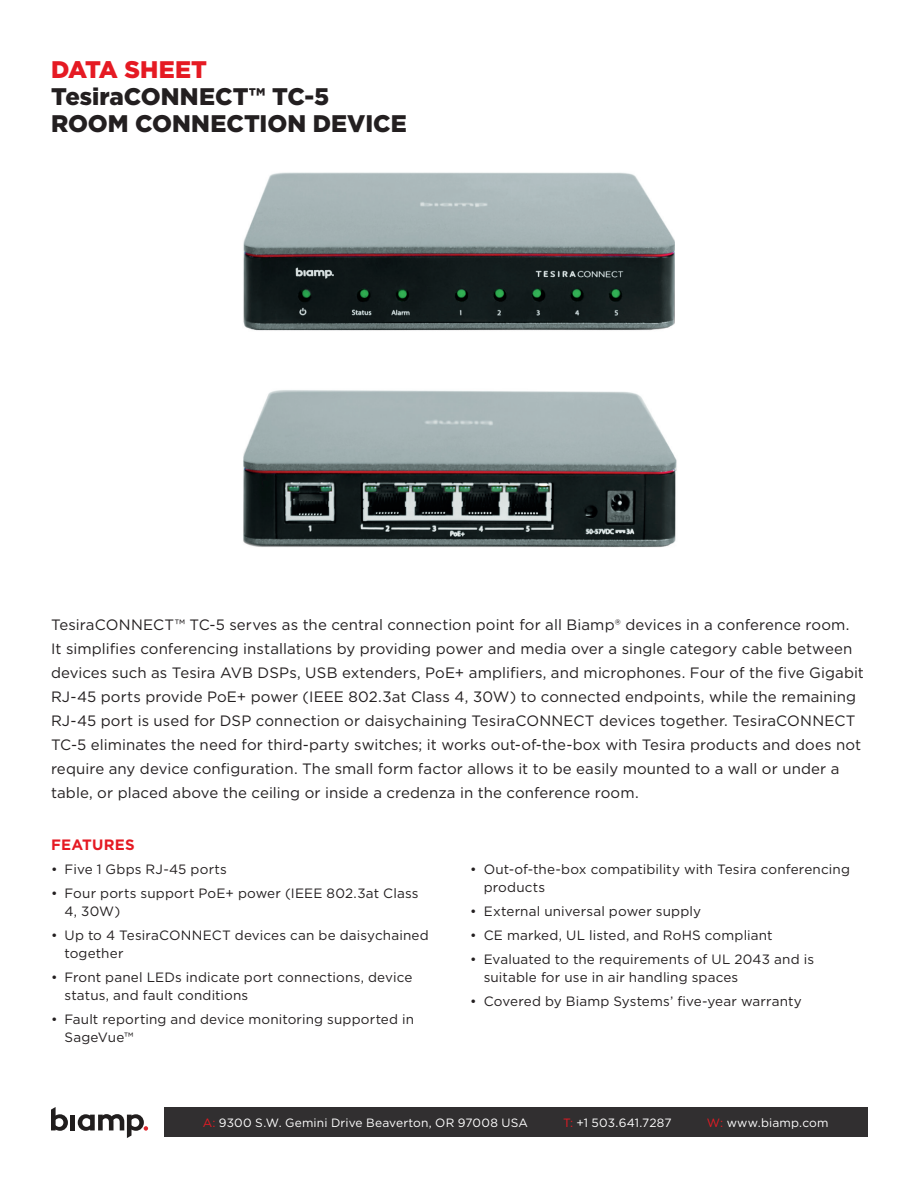
<style>
.page{position:relative;width:918px;height:1188px;background:#fff}
.page>*{position:absolute;margin:0;border:0;box-sizing:border-box;transform-origin:0 0}
.Head{font:900 24px "Gotham";color:#231f20}
.Head-2{font:900 24px "Gotham";color:#e51a23}
.Intro_Body{font:15px/24px "Gotham";letter-spacing:.005em;color:#231f20}
.subhead{font:700 15px "Gotham";letter-spacing:.015em;color:#e51a23}
.t1{font:13.5px/18px "Gotham";letter-spacing:.01em;color:#231f20}
.t2{font:12px "Gotham";letter-spacing:.015em;color:#fff}
.s1{color:#e51a23}
</style>
<div class="page">
<svg style="left:51px;top:1107px;width:17px;height:24px"></svg>
<hr style="left:71px;top:1115px;width:4px;height:15px;background:#211e1e">
<svg style="left:78px;top:1114px;width:70px;height:24px"></svg>
<div style="left:164px;top:1107px;width:704px;height:30px;background:#312f30"></div>
<img style="left:243px;top:172px;width:432px;height:159px">
<img style="left:243px;top:390px;width:434px;height:158px">
<p class="Head-2" style="left:51px;top:53px;width:158px">DATA SHEET</p>
<p class="Head" style="left:51px;top:80px;width:280px">TesiraCONNECT™ TC-5</p>
<p class="Head" style="left:51px;top:107px;width:357px">ROOM CONNECTION DEVICE</p>
<p class="Intro_Body" style="left:51px;top:612px;width:815px">TesiraCONNECT™ TC-5 serves as the central connection point for all Biamp® devices in a conference room.<br>It simplifies conferencing installations by providing power and media over a single category cable between devices such as Tesira AVB DSPs, USB extenders, PoE+ amplifiers, and microphones. Four of the five Gigabit RJ-45 ports provide PoE+ power (IEEE 802.3at Class 4, 30W) to connected endpoints, while the remaining RJ-45 port is used for DSP connection or daisychaining TesiraCONNECT devices together. TesiraCONNECT TC-5 eliminates the need for third-party switches; it works out-of-the-box with Tesira products and does not require any device configuration. The small form factor allows it to be easily mounted to a wall or under a table, or placed above the ceiling or inside a credenza in the conference room.</p>
<p class="subhead" style="left:51px;top:835px;width:85px">FEATURES</p>
<p class="t1" style="left:51px;top:860px;width:177px">• Five 1 Gbps RJ-45 ports</p>
<p class="t1" style="left:64px;top:884px;width:356px;text-indent:-14px">• Four ports support PoE+ power (IEEE 802.3at Class<br>4, 30W)</p>
<p class="t1" style="left:64px;top:926px;width:366px;text-indent:-14px">• Up to 4 TesiraCONNECT devices can be daisychained together</p>
<p class="t1" style="left:64px;top:968px;width:349px;text-indent:-14px">• Front panel LEDs indicate port connections, device status, and fault conditions</p>
<p class="t1" style="left:64px;top:1010px;width:351px;text-indent:-14px">• Fault reporting and device monitoring supported in<br>SageVue™</p>
<p class="t1" style="left:484px;top:860px;width:368px;text-indent:-14px">• Out-of-the-box compatibility with Tesira conferencing products</p>
<p class="t1" style="left:470px;top:902px;width:232px">• External universal power supply</p>
<p class="t1" style="left:470px;top:926px;width:304px">• CE marked, UL listed, and RoHS compliant</p>
<p class="t1" style="left:484px;top:950px;width:332px;text-indent:-14px">• Evaluated to the requirements of UL 2043 and is suitable for use in air handling spaces</p>
<p class="t1" style="left:470px;top:992px;width:333px">• Covered by Biamp Systems’ five-year warranty</p>
<p class="t2" style="left:203px;top:1115px;width:327px"><span class="s1">A:</span> 9300 S.W. Gemini Drive Beaverton, OR 97008 USA</p>
<p class="t2" style="left:563px;top:1115px;width:110px"><span class="s1">T:</span> +1 503.641.7287</p>
<p class="t2" style="left:707px;top:1115px;width:123px"><span class="s1">W:</span> www.biamp.com</p>
</div>
